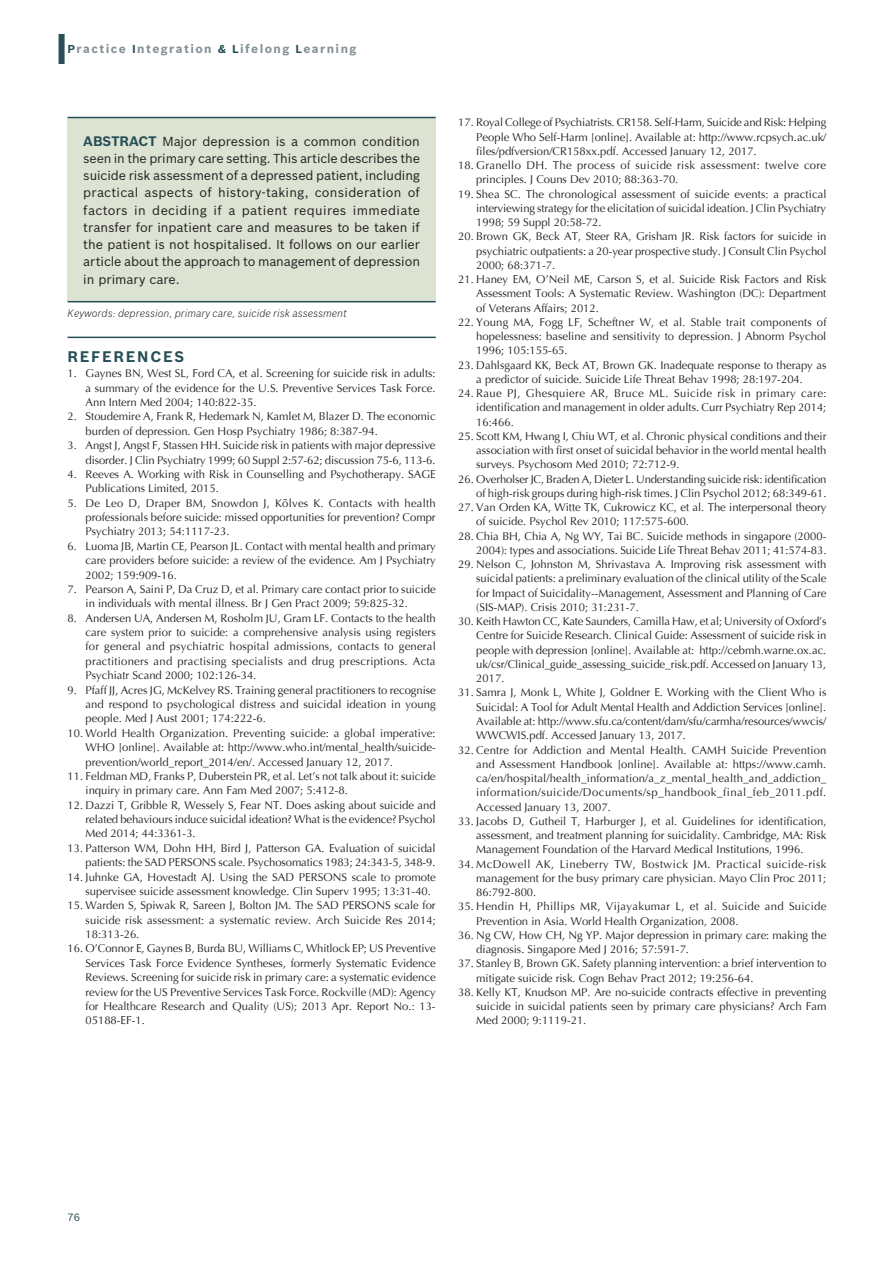
<style>
.page{position:relative;width:894px;height:1263px;background:#fff}
.page>*{position:absolute;margin:0;border:0;box-sizing:border-box;transform-origin:0 0}
.REFH{font:700 15px "Bosch Sans";letter-spacing:.11em;color:#284f56}
.ABSF{font:12.75px/17.2px "Bosch Sans";letter-spacing:-.01em;color:#231f20;text-align:justify}
.t1{font:700 12px "Bosch Sans";letter-spacing:.12em;color:#849096}
.REF{font:11.25px/14.2px "Optima";color:#231f20;text-align:justify}
.REF-2{font:11.25px/14.2px "Optima";letter-spacing:.025em;color:#231f20}
.REF-3{font:11.25px/14.2px "Optima";letter-spacing:.03em;color:#231f20}
.KWD{font:italic 300 10.5px "Bosch Sans";color:#231f20}
.t2{font:500 10.5px "Bosch Sans";color:#4f676d}
.s1{font-size:11.25px;color:#284f56}
.s2{font-weight:700;font-size:13.5px;color:#284f56}
</style>
<div class="page">
<div style="left:58px;top:34px;width:7px;height:30px;background:#284f56"></div>
<div style="left:68px;top:118px;width:367px;height:183px;background:#dce3d3"></div>
<hr style="left:68px;top:117px;width:367px;height:1px;background:#284f56">
<hr style="left:68px;top:301px;width:367px;height:1px;background:#284f56">
<hr style="left:68px;top:336px;width:367px;height:2px;background:#284f56">
<p class="t1" style="left:68px;top:42px;width:290px"><span class="s1">P</span>ractice <span class="s1">I</span>ntegration <span class="s1">&amp; L</span>ifelong <span class="s1">L</span>earning</p>
<p class="ABSF" style="left:83px;top:132px;width:338px"><span class="s2">ABSTRACT</span> Major depression is a common condition seen in the primary care setting. This article describes the suicide risk assessment of a depressed patient, including practical aspects of history-taking, consideration of factors in deciding if a patient requires immediate transfer for inpatient care and measures to be taken if the patient is not hospitalised. It follows on our earlier article about the approach to management of depression in primary care.</p>
<p class="KWD" style="left:68px;top:307px;width:281px">Keywords: depression, primary care, suicide risk assessment</p>
<p class="REFH" style="left:68px;top:347px;width:118px">REFERENCES</p>
<p class="REF" style="left:86px;top:366px;width:351px;text-indent:-18px">1. Gaynes BN, West SL, Ford CA, et al. Screening for suicide risk in adults: a summary of the evidence for the U.S. Preventive Services Task Force.<br>Ann Intern Med 2004; 140:822-35.</p>
<p class="REF" style="left:86px;top:409px;width:351px;text-indent:-18px">2. Stoudemire A, Frank R, Hedemark N, Kamlet M, Blazer D. The economic burden of depression. Gen Hosp Psychiatry 1986; 8:387-94.</p>
<p class="REF" style="left:68px;top:438px;width:369px;text-align:right">3. Angst J, Angst F, Stassen HH. Suicide risk in patients with major depressive disorder. J Clin Psychiatry 1999; 60 Suppl 2:57-62; discussion 75-6, 113-6.</p>
<p class="REF" style="left:86px;top:467px;width:351px;text-indent:-18px">4. Reeves A. Working with Risk in Counselling and Psychotherapy. SAGE<br>Publications Limited, 2015.</p>
<p class="REF" style="left:86px;top:496px;width:351px;text-indent:-18px">5. De Leo D, Draper BM, Snowdon J, Kõlves K. Contacts with health professionals before suicide: missed opportunities for prevention? Compr Psychiatry 2013; 54:1117-23.</p>
<p class="REF" style="left:86px;top:539px;width:351px;text-indent:-18px">6. Luoma JB, Martin CE, Pearson JL. Contact with mental health and primary care providers before suicide: a review of the evidence. Am J Psychiatry 2002; 159:909-16.</p>
<p class="REF" style="left:86px;top:582px;width:351px;text-indent:-18px">7. Pearson A, Saini P, Da Cruz D, et al. Primary care contact prior to suicide in individuals with mental illness. Br J Gen Pract 2009; 59:825-32.</p>
<p class="REF" style="left:86px;top:611px;width:351px;text-indent:-18px">8. Andersen UA, Andersen M, Rosholm JU, Gram LF. Contacts to the health care system prior to suicide: a comprehensive analysis using registers for general and psychiatric hospital admissions, contacts to general practitioners and practising specialists and drug prescriptions. Acta Psychiatr Scand 2000; 102:126-34.</p>
<p class="REF" style="left:86px;top:683px;width:352px;text-indent:-18px">9. Pfaff JJ, Acres JG, McKelvey RS. Training general practitioners to recognise and respond to psychological distress and suicidal ideation in young people. Med J Aust 2001; 174:222-6.</p>
<p class="REF" style="left:86px;top:726px;width:351px;text-indent:-18px">10. World Health Organization. Preventing suicide: a global imperative:<br>WHO [online]. Available at: http://www.who.int/mental_health/suicide&shy;prevention/world_report_2014/en/. Accessed January 12, 2017.</p>
<p class="REF" style="left:86px;top:769px;width:351px;text-indent:-18px">11. Feldman MD, Franks P, Duberstein PR, et al. Let’s not talk about it: suicide inquiry in primary care. Ann Fam Med 2007; 5:412-8.</p>
<p class="REF" style="left:86px;top:798px;width:351px;text-indent:-18px">12. Dazzi T, Gribble R, Wessely S, Fear NT. Does asking about suicide and related behaviours induce suicidal ideation? What is the evidence? Psychol Med 2014; 44:3361-3.</p>
<p class="REF" style="left:68px;top:841px;width:369px;text-align:right">13. Patterson WM, Dohn HH, Bird J, Patterson GA. Evaluation of suicidal patients: the SAD PERSONS scale. Psychosomatics 1983; 24:343-5, 348-9.</p>
<p class="REF" style="left:86px;top:869px;width:351px;text-indent:-18px">14. Juhnke GA, Hovestadt AJ. Using the SAD PERSONS scale to promote supervisee suicide assessment knowledge. Clin Superv 1995; 13:31-40.</p>
<p class="REF" style="left:86px;top:898px;width:351px;text-indent:-18px">15. Warden S, Spiwak R, Sareen J, Bolton JM. The SAD PERSONS scale for suicide risk assessment: a systematic review. Arch Suicide Res 2014; 18:313-26.</p>
<p class="REF" style="left:86px;top:941px;width:351px;text-indent:-18px">16. O’Connor E, Gaynes B, Burda BU, Williams C, Whitlock EP; US Preventive Services Task Force Evidence Syntheses, formerly Systematic Evidence Reviews. Screening for suicide risk in primary care: a systematic evidence review for the US Preventive Services Task Force. Rockville (MD): Agency for Healthcare Research and Quality (US); 2013 Apr. Report No.: 13- 05188-EF-1.</p>
<p class="REF" style="left:476px;top:115px;width:351px;text-indent:-18px">17. Royal College of Psychiatrists. CR158. Self-Harm, Suicide and Risk: Helping People Who Self-Harm [online]. Available at: http://www.rcpsych.ac.uk/ files/pdfversion/CR158xx.pdf. Accessed January 12, 2017.</p>
<p class="REF-3" style="left:476px;top:158px;width:351px;text-indent:-18px">18. Granello DH. The process of suicide risk assessment: twelve core principles. J Couns Dev 2010; 88:363-70.</p>
<p class="REF" style="left:476px;top:187px;width:351px;text-indent:-18px">19. Shea SC. The chronological assessment of suicide events: a practical interviewing strategy for the elicitation of suicidal ideation. J Clin Psychiatry 1998; 59 Suppl 20:58-72.</p>
<p class="REF" style="left:476px;top:229px;width:352px;text-indent:-18px">20. Brown GK, Beck AT, Steer RA, Grisham JR. Risk factors for suicide in psychiatric outpatients: a 20-year prospective study. J Consult Clin Psychol 2000; 68:371-7.</p>
<p class="REF" style="left:476px;top:272px;width:351px;text-indent:-18px">21. Haney EM, O’Neil ME, Carson S, et al. Suicide Risk Factors and Risk Assessment Tools: A Systematic Review. Washington (DC): Department of Veterans Affairs; 2012.</p>
<p class="REF" style="left:476px;top:315px;width:351px;text-indent:-18px">22. Young MA, Fogg LF, Scheftner W, et al. Stable trait components of hopelessness: baseline and sensitivity to depression. J Abnorm Psychol 1996; 105:155-65.</p>
<p class="REF" style="left:458px;top:358px;width:369px;text-align:center">23. Dahlsgaard KK, Beck AT, Brown GK. Inadequate response to therapy as a predictor of suicide. Suicide Life Threat Behav 1998; 28:197-204.</p>
<p class="REF" style="left:476px;top:386px;width:351px;text-indent:-18px">24. Raue PJ, Ghesquiere AR, Bruce ML. Suicide risk in primary care: identification and management in older adults. Curr Psychiatry Rep 2014; 16:466.</p>
<p class="REF" style="left:476px;top:429px;width:351px;text-indent:-18px">25. Scott KM, Hwang I, Chiu WT, et al. Chronic physical conditions and their association with first onset of suicidal behavior in the world mental health surveys. Psychosom Med 2010; 72:712-9.</p>
<p class="REF" style="left:458px;top:472px;width:369px;text-align:right">26. Overholser JC, Braden A, Dieter L. Understanding suicide risk: identification of high-risk groups during high-risk times. J Clin Psychol 2012; 68:349-61.</p>
<p class="REF" style="left:476px;top:500px;width:351px;text-indent:-18px">27. Van Orden KA, Witte TK, Cukrowicz KC, et al. The interpersonal theory of suicide. Psychol Rev 2010; 117:575-600.</p>
<p class="REF" style="left:458px;top:529px;width:369px;text-align:right">28. Chia BH, Chia A, Ng WY, Tai BC. Suicide methods in singapore (2000-<br>2004): types and associations. Suicide Life Threat Behav 2011; 41:574-83.</p>
<p class="REF" style="left:476px;top:557px;width:351px;text-indent:-18px">29. Nelson C, Johnston M, Shrivastava A. Improving risk assessment with suicidal patients: a preliminary evaluation of the clinical utility of the Scale for Impact of Suicidality--Management, Assessment and Planning of Care (SIS-MAP). Crisis 2010; 31:231-7.</p>
<p class="REF" style="left:476px;top:614px;width:351px;text-indent:-18px">30. Keith Hawton CC, Kate Saunders, Camilla Haw, et al; University of Oxford’s Centre for Suicide Research. Clinical Guide: Assessment of suicide risk in people with depression [online]. Available at: http://cebmh.warne.ox.ac. uk/csr/Clinical_guide_assessing_suicide_risk.pdf. Accessed on January 13, 2017.</p>
<p class="REF" style="left:476px;top:685px;width:351px;text-indent:-18px">31. Samra J, Monk L, White J, Goldner E. Working with the Client Who is Suicidal: A Tool for Adult Mental Health and Addiction Services [online].<br>Available at: http://www.sfu.ca/content/dam/sfu/carmha/resources/wwcis/ WWCWIS.pdf. Accessed January 13, 2017.</p>
<p class="REF" style="left:476px;top:742px;width:351px;text-indent:-18px">32. Centre for Addiction and Mental Health. CAMH Suicide Prevention and Assessment Handbook [online]. Available at: https://www.camh. ca/en/hospital/health_information/a_z_mental_health_and_addiction_ information/suicide/Documents/sp_handbook_final_feb_2011.pdf.<br>Accessed January 13, 2007.</p>
<p class="REF" style="left:476px;top:814px;width:351px;text-indent:-18px">33. Jacobs D, Gutheil T, Harburger J, et al. Guidelines for identification, assessment, and treatment planning for suicidality. Cambridge, MA: Risk Management Foundation of the Harvard Medical Institutions, 1996.</p>
<p class="REF" style="left:476px;top:856px;width:351px;text-indent:-18px">34. McDowell AK, Lineberry TW, Bostwick JM. Practical suicide-risk management for the busy primary care physician. Mayo Clin Proc 2011; 86:792-800.</p>
<p class="REF-2" style="left:476px;top:899px;width:351px;text-indent:-18px">35. Hendin H, Phillips MR, Vijayakumar L, et al. Suicide and Suicide<br>Prevention in Asia. World Health Organization, 2008.</p>
<p class="REF" style="left:476px;top:928px;width:351px;text-indent:-18px">36. Ng CW, How CH, Ng YP. Major depression in primary care: making the diagnosis. Singapore Med J 2016; 57:591-7.</p>
<p class="REF" style="left:476px;top:956px;width:351px;text-indent:-18px">37. Stanley B, Brown GK. Safety planning intervention: a brief intervention to mitigate suicide risk. Cogn Behav Pract 2012; 19:256-64.</p>
<p class="REF" style="left:476px;top:985px;width:351px;text-indent:-18px">38. Kelly KT, Knudson MP. Are no-suicide contracts effective in preventing suicide in suicidal patients seen by primary care physicians? Arch Fam Med 2000; 9:1119-21.</p>
<p class="t2" style="left:68px;top:1211px;width:14px">76</p>
</div>
